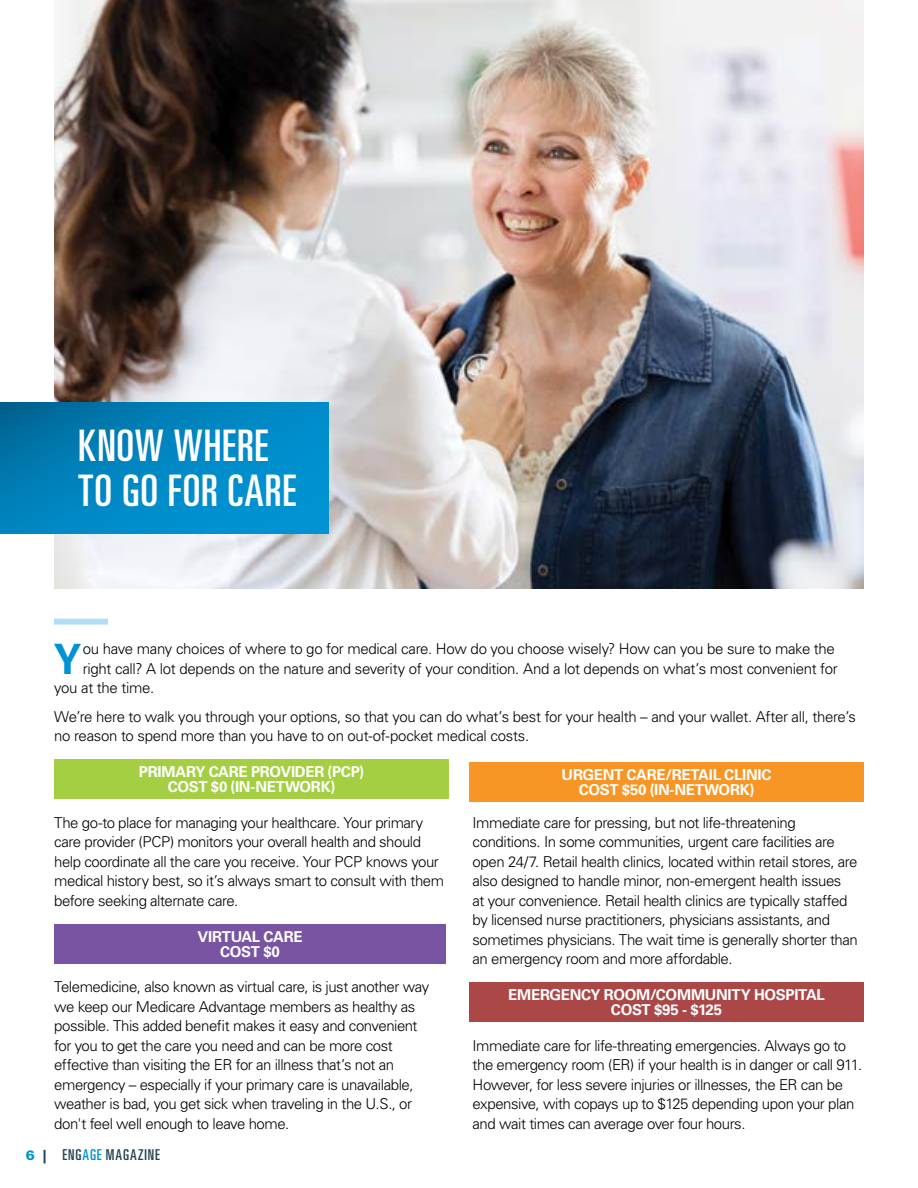
<style>
.page{position:relative;width:918px;height:1188px;background:#fff}
.page>*{position:absolute;margin:0;border:0;box-sizing:border-box;transform-origin:0 0}
.t1{font:ultra-condensed 43.5px/45px "Univers LT Std";letter-spacing:.02em;color:#fff}
.t2{font:700 42px "Univers LT Std";color:#0092d2}
.t3{font:300 15px/19.5px "Univers LT Std";letter-spacing:-.03em;color:#000}
.t4{font:700 15px/15px "Univers LT Std";letter-spacing:-.02em;color:#fff;text-align:center}
.t5{font:ultra-condensed 15px "Univers LT Std";letter-spacing:.065em;color:#254353}
.s1{font-weight:900;font-stretch:normal;font-size:13.5px;color:#0092d2}
.s2{font-weight:900;font-stretch:normal;font-size:13.5px}
.s3{color:#0092d2}
</style>
<div class="page">
<img style="left:54px;top:0;width:810px;height:589px">
<svg style="left:0;top:403px;width:328px;height:130px;background:#0085c0"></svg>
<div style="left:54px;top:760px;width:395px;height:39px;background:#a5cf42"></div>
<div style="left:469px;top:762px;width:395px;height:39px;background:#f89625"></div>
<div style="left:54px;top:925px;width:392px;height:39px;background:#7854a3"></div>
<div style="left:469px;top:982px;width:395px;height:40px;background:#ab4847"></div>
<div style="left:54px;top:619px;width:54px;height:6px;background:#b1ddf5"></div>
<h1 class="t1" style="left:78px;top:423px;width:219px">KNOW WHERE<br>TO GO FOR CARE</h1>
<h2 class="t2" style="left:54px;top:634px;width:29px">Y</h2>
<p class="t3" style="left:83px;top:639px;width:754px">ou have many choices of where to go for medical care. How do you choose wisely? How can you be sure to make the</p>
<p class="t3" style="left:83px;top:659px;width:756px">right call? A lot depends on the nature and severity of your condition. And a lot depends on what’s most convenient for</p>
<p class="t3" style="left:54px;top:678px;width:102px">you at the time.</p>
<p class="t3" style="left:54px;top:706px;width:803px">We’re here to walk you through your options, so that you can do what’s best for your health – and your wallet. After all, there’s no reason to spend more than you have to on out-of-pocket medical costs.</p>
<p class="t4" style="left:139px;top:765px;width:227px">PRIMARY CARE PROVIDER (PCP)<br>COST $0 (IN-NETWORK)</p>
<p class="t4" style="left:562px;top:767px;width:211px">URGENT CARE/RETAIL CLINIC<br>COST $50 (IN-NETWORK)</p>
<p class="t3" style="left:54px;top:813px;width:391px">The go-to place for managing your healthcare. Your primary care provider (PCP) monitors your overall health and should help coordinate all the care you receive. Your PCP knows your medical history best, so it’s always smart to consult with them before seeking alternate care.</p>
<p class="t4" style="left:197px;top:929px;width:107px">VIRTUAL CARE<br>COST $0</p>
<p class="t3" style="left:54px;top:977px;width:377px">Telemedicine, also known as virtual care, is just another way we keep our Medicare Advantage members as healthy as possible. This added benefit makes it easy and convenient for you to get the care you need and can be more cost effective than visiting the ER for an illness that’s not an emergency – especially if your primary care is unavailable, weather is bad, you get sick when traveling in the U.S., or don't feel well enough to leave home.</p>
<p class="t5" style="left:26px;top:1146px;width:135px"><span class="s1">6</span> <span class="s2">|</span> ENG<span class="s3">AGE</span> MAGAZINE</p>
<p class="t3" style="left:473px;top:813px;width:387px">Immediate care for pressing, but not life-threatening conditions. In some communities, urgent care facilities are open 24/7. Retail health clinics, located within retail stores, are also designed to handle minor, non-emergent health issues<br>at your convenience. Retail health clinics are typically staffed by licensed nurse practitioners, physicians assistants, and sometimes physicians. The wait time is generally shorter than an emergency room and more affordable.</p>
<p class="t4" style="left:508px;top:987px;width:318px">EMERGENCY ROOM/COMMUNITY HOSPITAL<br>COST $95 - $125</p>
<p class="t3" style="left:473px;top:1036px;width:391px">Immediate care for life-threating emergencies. Always go to the emergency room (ER) if your health is in danger or call 911.<br>However, for less severe injuries or illnesses, the ER can be expensive, with copays up to $125 depending upon your plan and wait times can average over four hours.</p>
</div>
